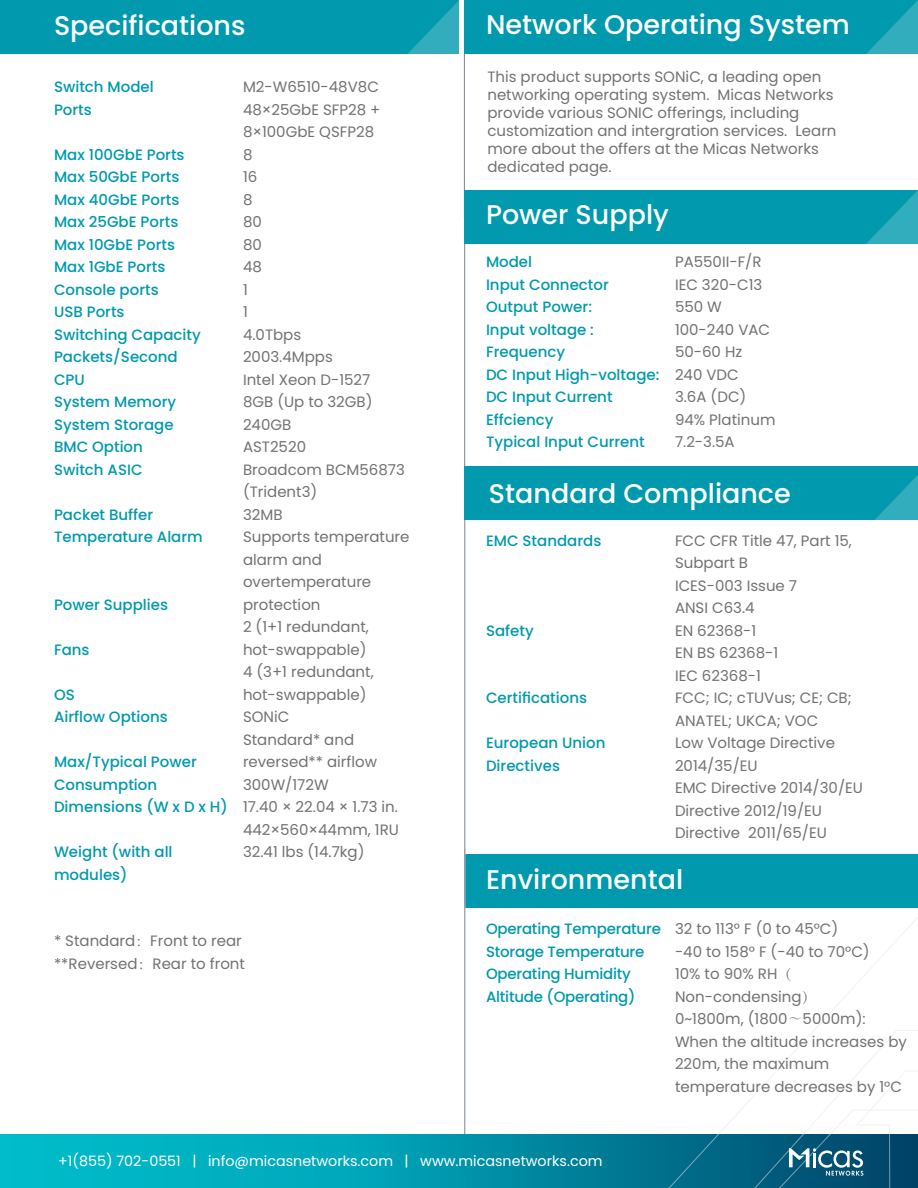
<style>
.page{position:relative;width:918px;height:1188px;background:#fff}
.page>*{position:absolute;margin:0;border:0;box-sizing:border-box;transform-origin:0 0}
.t1{font:500 27px "Poppins";color:#fff}
.t2{font:15px/22.5px "Poppins";color:#727272}
.t3{font:500 15px/22.5px "Poppins";color:#0099ae}
.t4{font:14.25px "Poppins";color:#fff}
.s1{font-family:"Adobe Song Std";font-weight:300}
</style>
<div class="page">
<svg style="left:0;top:1134px;width:657px;height:54px;background:#00a0b4"></svg>
<svg style="left:657px;top:917px;width:261px;height:271px"></svg>
<svg style="left:674px;top:1029px;width:244px;height:159px"></svg>
<div style="left:0;top:0;width:458px;height:54px;background:#0099ae"></div>
<div style="left:464px;top:854px;width:454px;height:54px;background:#0099ae"></div>
<hr style="left:464px;top:236px;width:1px;height:267px;background:#798590">
<hr style="left:464px;top:0;width:1px;height:218px;background:#798590">
<hr style="left:464px;top:499px;width:1px;height:355px;background:#798590">
<hr style="left:464px;top:849px;width:1px;height:285px;background:#798590">
<div style="left:464px;top:0;width:454px;height:54px;background:#0099ae"></div>
<svg style="left:866px;top:919px;width:52px;height:54px"></svg>
<div style="left:464px;top:466px;width:454px;height:54px;background:#0099ae"></div>
<svg style="left:875px;top:475px;width:43px;height:45px"></svg>
<div style="left:464px;top:190px;width:454px;height:54px;background:#0099ae"></div>
<svg style="left:866px;top:190px;width:52px;height:54px"></svg>
<svg style="left:866px;top:0;width:52px;height:54px"></svg>
<svg style="left:407px;top:0;width:52px;height:54px"></svg>
<h1 class="t1" style="left:54px;top:10px;width:193px">Specifications</h1>
<p class="t3" style="left:54px;top:76px;width:101px">Switch Model<br>Ports</p>
<p class="t3" style="left:54px;top:143px;width:148px">Max 100GbE Ports<br>Max 50GbE Ports<br>Max 40GbE Ports<br>Max 25GbE Ports<br>Max 10GbE Ports<br>Max 1GbE Ports<br>Console ports<br>USB Ports<br>Switching Capacity<br>Packets/Second<br>CPU<br>System Memory<br>System Storage<br>BMC Option<br>Switch ASIC</p>
<p class="t3" style="left:54px;top:503px;width:150px">Packet Buffer<br>Temperature Alarm</p>
<p class="t2" style="left:243px;top:76px;width:168px">M2-W6510-48V8C<br>48×25GbE SFP28 +<br>8×100GbE QSFP28<br>8<br>16<br>8<br>80<br>80<br>48<br>1<br>1<br>4.0Tbps<br>2003.4Mpps<br>Intel Xeon D-1527<br>8GB (Up to 32GB)<br>240GB<br>AST2520<br>Broadcom BCM56873 (Trident3)<br>32MB<br>Supports temperature alarm and overtemperature protection<br>2 (1+1 redundant, hot-swappable)<br>4 (3+1 redundant, hot-swappable)<br>SONiC<br>Standard* and reversed** airflow<br>300W/172W<br>17.40 × 22.04 × 1.73 in.<br>442×560×44mm, 1RU<br>32.41 lbs (14.7kg)</p>
<p class="t3" style="left:54px;top:593px;width:116px">Power Supplies</p>
<p class="t3" style="left:54px;top:638px;width:37px">Fans</p>
<p class="t3" style="left:54px;top:683px;width:115px">OS<br>Airflow Options</p>
<p class="t3" style="left:54px;top:751px;width:175px">Max/Typical Power<br>Consumption<br>Dimensions (W x D x H)</p>
<p class="t3" style="left:54px;top:841px;width:120px">Weight (with all modules)</p>
<p class="t2" style="left:54px;top:930px;width:192px">* Standard<span class="s1">：</span>Front to rear **Reversed<span class="s1">：</span>Rear to front</p>
<h1 class="t1" style="left:486px;top:9px;width:366px">Network Operating System</h1>
<p class="t2" style="left:487px;top:68px;width:351px;line-height:18px">This product supports SONiC, a leading open networking operating system. Micas Networks provide various SONIC offerings, including customization and intergration services. Learn more about the offers at the Micas Networks dedicated page.</p>
<h1 class="t1" style="left:486px;top:199px;width:184px">Power Supply</h1>
<p class="t3" style="left:486px;top:251px;width:175px">Model<br>Input Connector<br>Output Power:<br>Input voltage :<br>Frequency<br>DC Input High-voltage:<br>DC Input Current<br>Effciency<br>Typical Input Current</p>
<p class="t2" style="left:675px;top:251px;width:102px">PA550II-F/R<br>IEC 320-C13<br>550 W<br>100-240 VAC<br>50-60 Hz<br>240 VDC<br>3.6A (DC)<br>94% Platinum<br>7.2-3.5A</p>
<h1 class="t1" style="left:489px;top:477px;width:303px">Standard Compliance</h1>
<p class="t3" style="left:486px;top:529px;width:117px">EMC Standards</p>
<p class="t3" style="left:486px;top:619px;width:49px">Safety</p>
<p class="t3" style="left:486px;top:687px;width:103px">Certifications</p>
<p class="t3" style="left:486px;top:732px;width:121px">European Union<br>Directives</p>
<p class="t2" style="left:675px;top:529px;width:189px">FCC CFR Title 47, Part 15,<br>Subpart B<br>ICES-003 Issue 7<br>ANSI C63.4<br>EN 62368-1<br>EN BS 62368-1<br>IEC 62368-1<br>FCC; IC; cTUVus; CE; CB;<br>ANATEL; UKCA; VOC<br>Low Voltage Directive<br>2014/35/EU<br>EMC Directive 2014/30/EU<br>Directive 2012/19/EU<br>Directive 2011/65/EU</p>
<h1 class="t1" style="left:486px;top:864px;width:199px">Environmental</h1>
<p class="t3" style="left:486px;top:918px;width:176px">Operating Temperature<br>Storage Temperature<br>Operating Humidity<br>Altitude (Operating)</p>
<p class="t2" style="left:675px;top:918px;width:233px">32 to 113° F (0 to 45°C)<br>-40 to 158° F (-40 to 70°C)<br>10% to 90% RH<span class="s1">（<br></span>Non-condensing<span class="s1">）<br></span>0~1800m, (1800<span class="s1">～</span>5000m):<br>When the altitude increases by<br>220m, the maximum temperature decreases by 1°C</p>
<p class="t4" style="left:58px;top:1153px;width:546px">+1(855) 702-0551 | info@micasnetworks.com | www.micasnetworks.com</p>
</div>
